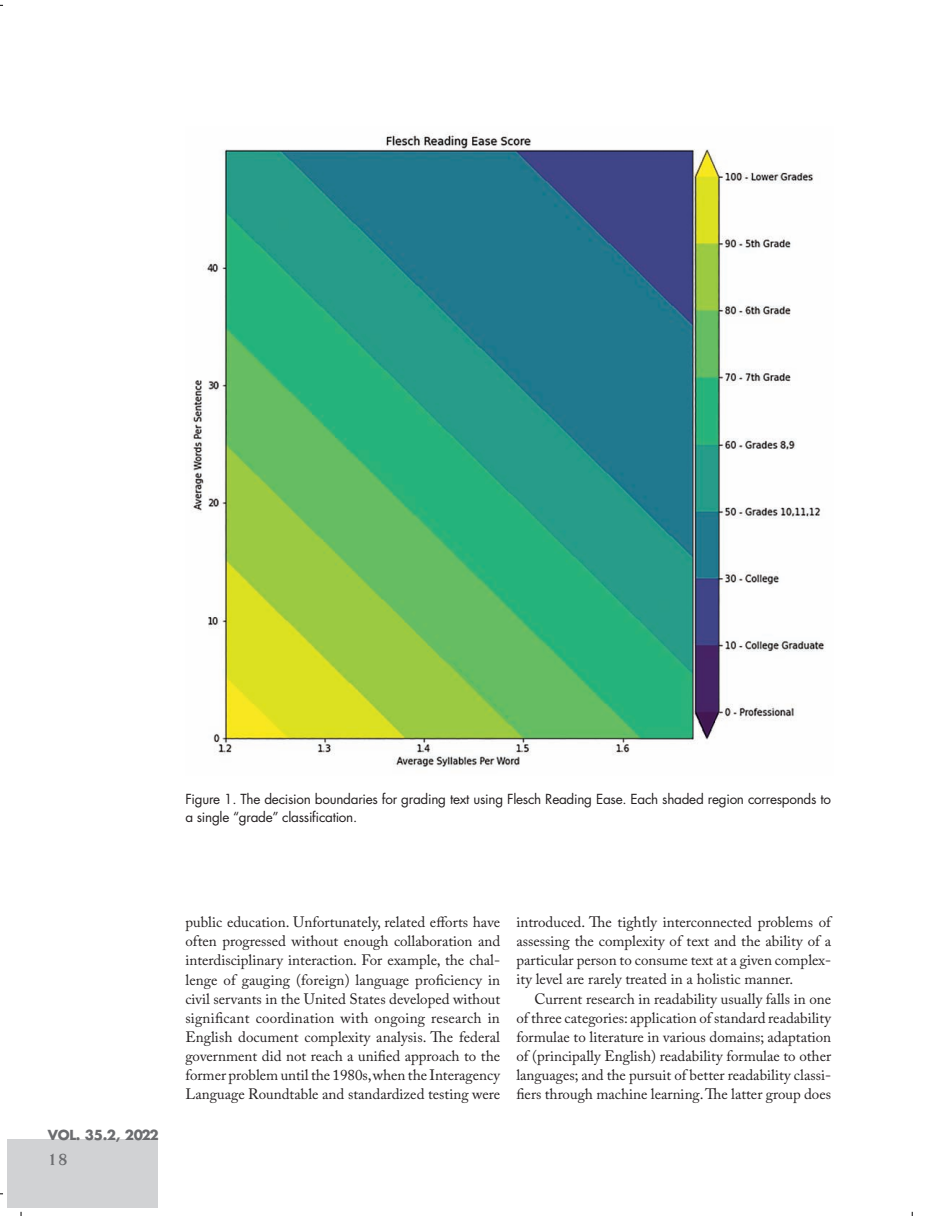
<style>
.page{position:relative;width:929px;height:1216px;background:#fff}
.page>*{position:absolute;margin:0;border:0;box-sizing:border-box;transform-origin:0 0}
.t1{font:700 19.5px "Weiss Std";color:#6c6d70}
.t2{font:15px/19px "Adobe Caslon Pro";color:#231f20;text-align:justify}
.t3{font:13.5px/18px "Futura Std";letter-spacing:-.02em;color:#231f20}
.t4{font:700 13.5px "Futura Std";letter-spacing:-.03em;color:#6c6d70}
</style>
<div class="page">
<div style="left:8px;top:1138px;width:150px;height:69px;background:#d1d2d4"></div>
<img style="left:191px;top:133px;width:633px;height:634px">
<p class="t3" style="left:185px;top:789px;width:647px">Figure 1. The decision boundaries for grading text using Flesch Reading Ease. Each shaded region corresponds to a single “grade” classification.</p>
<p class="t4" style="left:48px;top:1125px;width:112px">VOL. 35.2, 2022</p>
<h1 class="t1" style="left:47px;top:1146px;width:23px">18</h1>
<p class="t2" style="left:185px;top:912px;width:316px">public education. Unfortunately, related efforts have often progressed without enough collaboration and interdisciplinary interaction. For example, the chal&shy;lenge of gauging (foreign) language proficiency in civil servants in the United States developed without significant coordination with ongoing research in English document complexity analysis. The federal government did not reach a unified approach to the former problem until the 1980s, when the Interagency Language Roundtable and standardized testing were</p>
<p class="t2" style="left:516px;top:912px;width:316px">introduced. The tightly interconnected problems of assessing the complexity of text and the ability of a particular person to consume text at a given complex&shy;ity level are rarely treated in a holistic manner.</p>
<p class="t2" style="left:516px;top:988px;width:316px;text-indent:18px">Current research in readability usually falls in one of three categories: application of standard readability formulae to literature in various domains; adaptation of (principally English) readability formulae to other languages; and the pursuit of better readability classi&shy;fiers through machine learning. The latter group does</p>
</div>
